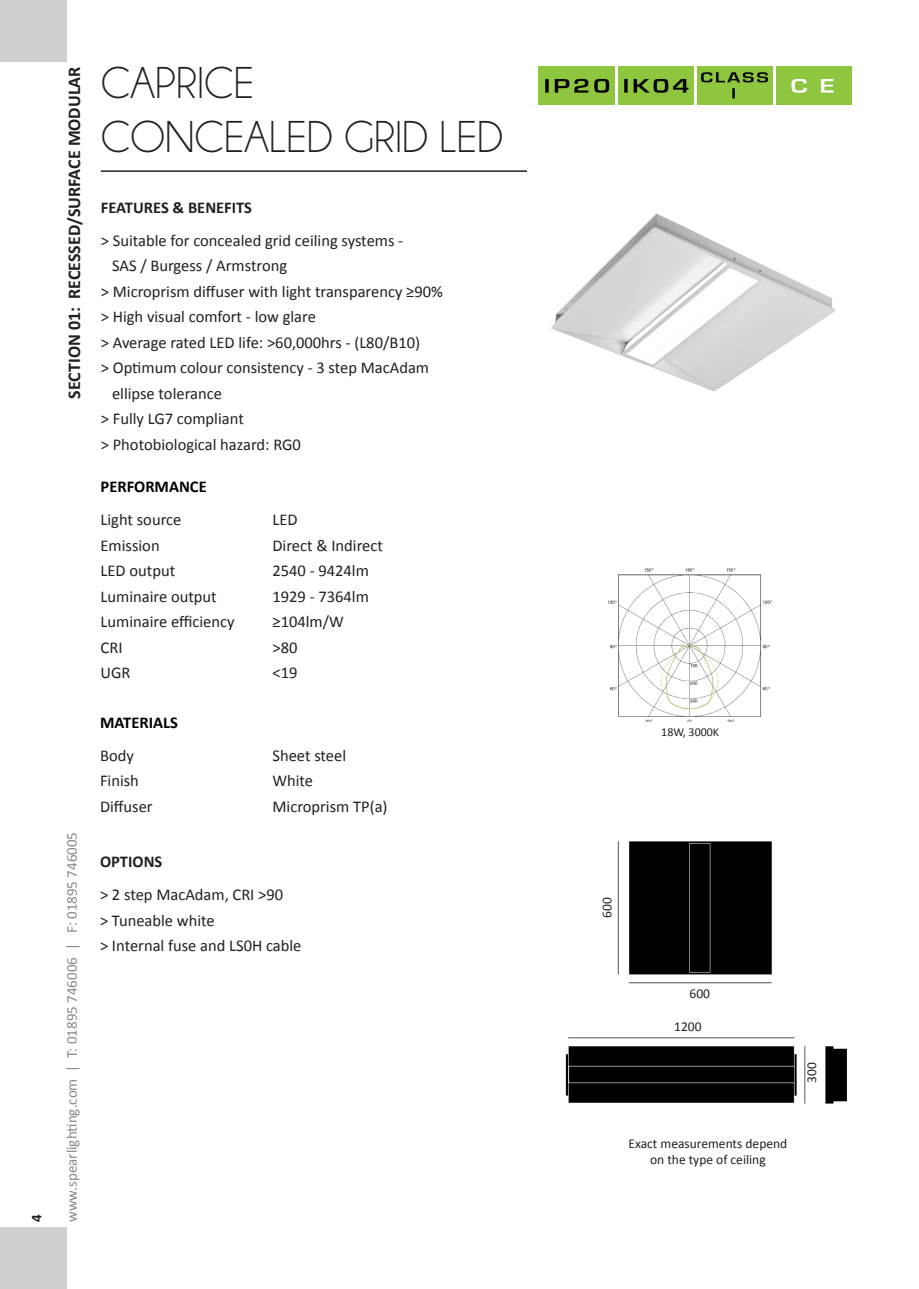
<style>
.page{position:relative;width:919px;height:1289px;background:#fff}
.page>*{position:absolute;margin:0;border:0;box-sizing:border-box;transform-origin:0 0}
.t1{font:45px "Champagne&Limousines";color:#231f20}
.t2{font:700 18px "Calibri";color:#231f20}
.t3{font:16.5px "Calibri";color:#231f20}
.t4{font:700 16.5px "Calibri";color:#231f20}
.t5{font:700 16.5px "Calibri";color:#000}
.t6{font:15px "Calibri";color:#86888b}
.t7{font:700 15px "Calibri";color:#231f20}
.t8{font:13.5px/16.2px "Calibri";color:#231f20;text-align:center}
.t9{font:12px "Calibri";color:#231f20}
</style>
<div class="page">
<img style="left:551px;top:213px;width:284px;height:179px">
<img style="left:538px;top:67px;width:76px;height:37px">
<img style="left:618px;top:67px;width:75px;height:37px">
<img style="left:697px;top:67px;width:75px;height:37px">
<img style="left:776px;top:67px;width:75px;height:37px">
<hr style="left:101px;top:170px;width:426px;height:2px;background:#231f20">
<img style="left:617px;top:841px;width:155px;height:143px">
<img style="left:609px;top:568px;width:162px;height:153px">
<img style="left:565px;top:1037px;width:282px;height:67px">
<div style="left:0;top:0;width:67px;height:62px;background:#cecfce"></div>
<div style="left:0;top:1227px;width:67px;height:61px;background:#cecfce"></div>
<p class="t7" style="left:27px;top:1222px;width:9px;rotate:-90deg">4</p>
<p class="t2" style="left:63px;top:399px;width:333px;rotate:-90deg">SECTION 01: RECESSED/SURFACE MODULAR</p>
<p class="t6" style="left:62px;top:1222px;width:392px;rotate:-90deg">www.spearlighting.com | T: 01895 746006 | F: 01895 746005</p>
<p class="t1" style="left:101px;top:60px;width:155px">CAPRICE</p>
<p class="t1" style="left:101px;top:114px;width:404px">CONCEALED GRID LED</p>
<p class="t4" style="left:101px;top:197px;width:153px">FEATURES &amp; BENEFITS</p>
<p class="t3" style="left:101px;top:230px;width:304px">&gt; Suitable for concealed grid ceiling systems -</p>
<p class="t3" style="left:112px;top:255px;width:177px">SAS / Burgess / Armstrong</p>
<p class="t3" style="left:101px;top:281px;width:343px">&gt; Microprism diffuser with light transparency ≥90%</p>
<p class="t3" style="left:101px;top:306px;width:216px">&gt; High visual comfort - low glare</p>
<p class="t3" style="left:101px;top:332px;width:321px">&gt; Average rated LED life: &gt;60,000hrs - (L80/B10)</p>
<p class="t3" style="left:101px;top:357px;width:330px">&gt; Optimum colour consistency - 3 step MacAdam</p>
<p class="t3" style="left:112px;top:383px;width:111px">ellipse tolerance</p>
<p class="t3" style="left:101px;top:408px;width:144px">&gt; Fully LG7 compliant</p>
<p class="t3" style="left:101px;top:434px;width:202px">&gt; Photobiological hazard: RG0</p>
<p class="t5" style="left:101px;top:476px;width:108px">PERFORMANCE</p>
<p class="t3" style="left:101px;top:509px;width:82px">Light source</p>
<p class="t3" style="left:101px;top:534px;width:61px">Emission</p>
<p class="t3" style="left:101px;top:560px;width:76px">LED output</p>
<p class="t3" style="left:101px;top:585px;width:118px">Luminaire output</p>
<p class="t3" style="left:101px;top:611px;width:135px">Luminaire efficiency</p>
<p class="t3" style="left:101px;top:636px;width:23px">CRI</p>
<p class="t3" style="left:101px;top:662px;width:31px">UGR</p>
<p class="t5" style="left:100px;top:711px;width:79px">MATERIALS</p>
<p class="t3" style="left:100px;top:744px;width:35px">Body</p>
<p class="t3" style="left:100px;top:770px;width:40px">Finish</p>
<p class="t3" style="left:100px;top:795px;width:54px">Diffuser</p>
<p class="t3" style="left:272px;top:509px;width:27px">LED</p>
<p class="t3" style="left:272px;top:534px;width:112px">Direct &amp; Indirect</p>
<p class="t3" style="left:272px;top:560px;width:98px">2540 - 9424lm</p>
<p class="t3" style="left:272px;top:585px;width:98px">1929 - 7364lm</p>
<p class="t3" style="left:272px;top:611px;width:73px">≥104lm/W</p>
<p class="t3" style="left:272px;top:636px;width:26px">&gt;80</p>
<p class="t3" style="left:272px;top:662px;width:26px">&lt;19</p>
<p class="t3" style="left:272px;top:744px;width:75px">Sheet steel</p>
<p class="t3" style="left:272px;top:770px;width:42px">White</p>
<p class="t3" style="left:272px;top:795px;width:117px">Microprism TP(a)</p>
<p class="t4" style="left:100px;top:851px;width:64px">OPTIONS</p>
<p class="t3" style="left:100px;top:884px;width:185px">&gt; 2 step MacAdam, CRI &gt;90</p>
<p class="t3" style="left:100px;top:909px;width:116px">&gt; Tuneable white</p>
<p class="t3" style="left:100px;top:935px;width:203px">&gt; Internal fuse and LS0H cable</p>
<p class="t9" style="left:661px;top:725px;width:59px">18W, 3000K</p>
<p class="t8" style="left:599px;top:918px;width:22px;rotate:-90deg">600</p>
<p class="t8" style="left:689px;top:985px;width:22px">600</p>
<p class="t8" style="left:674px;top:1018px;width:29px">1200</p>
<p class="t8" style="left:803px;top:1082px;width:22px;rotate:-90deg">300</p>
<p class="t8" style="left:628px;top:1135px;width:160px">Exact measurements depend on the type of ceiling</p>
</div>
